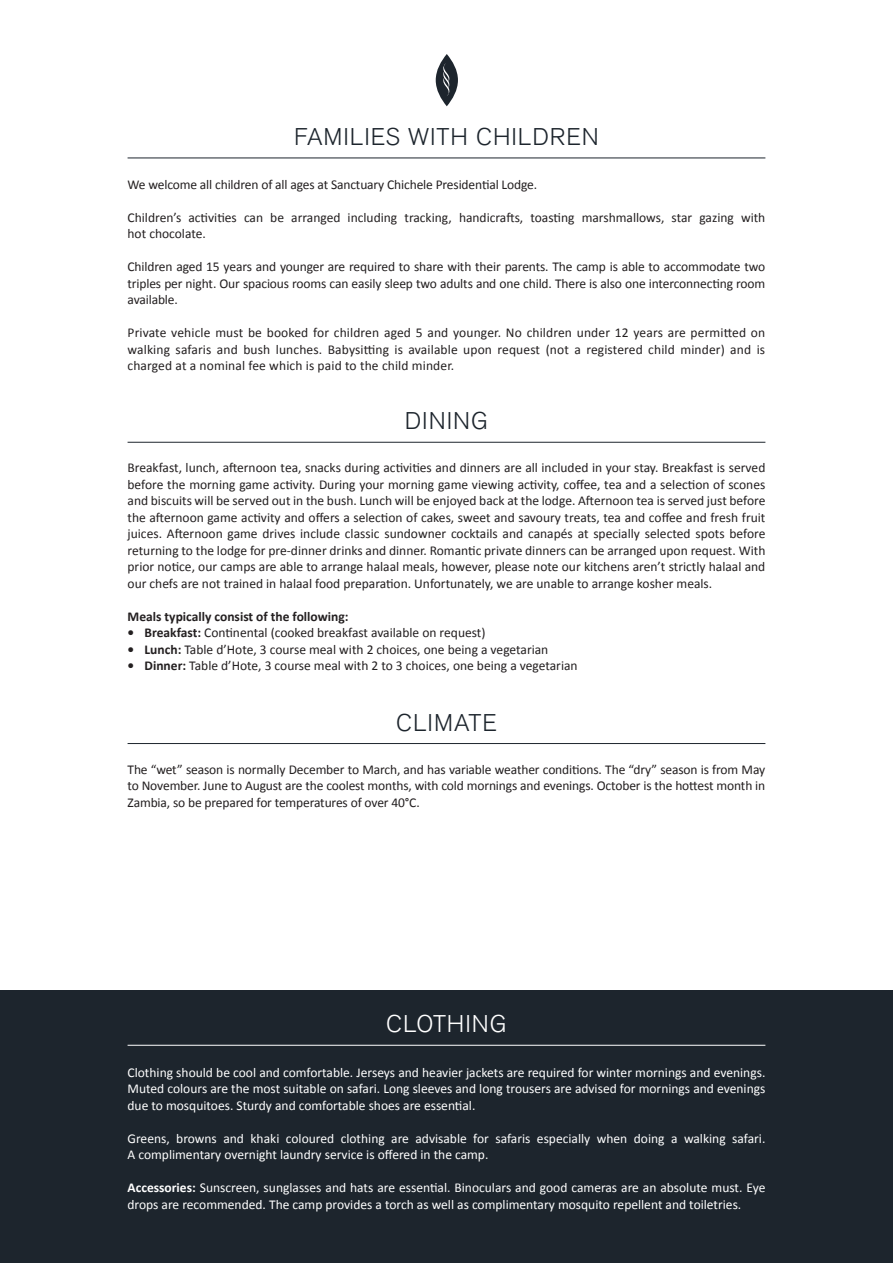
<style>
.page{position:relative;width:893px;height:1263px;background:#fff}
.page>*{position:absolute;margin:0;border:0;box-sizing:border-box;transform-origin:0 0}
.t1{font:300 24px "Akzidenz Grotesk BQ";letter-spacing:.04em;color:#1d252d}
.t2{font:300 24px "Akzidenz Grotesk BQ";letter-spacing:.04em;color:#fff}
.t3{font:13.5px/16.5px "Calibri";color:#231f20;text-align:justify}
.t4{font:13.5px/16.5px "Calibri";color:#fff}
.t5{font:700 13.5px "Calibri";color:#231f20}
.s1{font-weight:700}
</style>
<div class="page">
<hr style="left:128px;top:158px;width:637px;height:1px;background:#1d252d">
<svg style="left:436px;top:54px;width:22px;height:52px"></svg>
<hr style="left:128px;top:442px;width:637px;height:1px;background:#1d252d">
<hr style="left:128px;top:743px;width:637px;height:1px;background:#1d252d">
<div style="left:0;top:991px;width:893px;height:272px;background:#1d252d"></div>
<hr style="left:128px;top:1045px;width:637px;height:1px;background:#fff">
<h1 class="t1" style="left:294px;top:123px;width:306px">FAMILIES WITH CHILDREN</h1>
<p class="t3" style="left:128px;top:176px;width:411px">We welcome all children of all ages at Sanctuary Chichele Presidential Lodge.</p>
<p class="t3" style="left:128px;top:209px;width:639px">Children’s activities can be arranged including tracking, handicrafts, toasting marshmallows, star gazing with hot chocolate.</p>
<p class="t3" style="left:128px;top:259px;width:639px">Children aged 15 years and younger are required to share with their parents. The camp is able to accommodate two triples per night. Our spacious rooms can easily sleep two adults and one child. There is also one interconnecting room available.</p>
<p class="t3" style="left:128px;top:325px;width:639px">Private vehicle must be booked for children aged 5 and younger. No children under 12 years are permitted on walking safaris and bush lunches. Babysitting is available upon request (not a registered child minder) and is charged at a nominal fee which is paid to the child minder.</p>
<h1 class="t1" style="left:405px;top:407px;width:85px">DINING</h1>
<p class="t3" style="left:128px;top:460px;width:639px">Breakfast, lunch, afternoon tea, snacks during activities and dinners are all included in your stay. Breakfast is served before the morning game activity. During your morning game viewing activity, coffee, tea and a selection of scones and biscuits will be served out in the bush. Lunch will be enjoyed back at the lodge. Afternoon tea is served just before the afternoon game activity and offers a selection of cakes, sweet and savoury treats, tea and coffee and fresh fruit juices. Afternoon game drives include classic sundowner cocktails and canapés at specially selected spots before returning to the lodge for pre-dinner drinks and dinner. Romantic private dinners can be arranged upon request. With prior notice, our camps are able to arrange halaal meals, however, please note our kitchens aren’t strictly halaal and our chefs are not trained in halaal food preparation. Unfortunately, we are unable to arrange kosher meals.</p>
<p class="t5" style="left:128px;top:608px;width:223px">Meals typically consist of the following:</p>
<p class="t3" style="left:128px;top:625px;width:359px"><span class="s1">• Breakfast:</span> Continental (cooked breakfast available on request)</p>
<p class="t3" style="left:128px;top:641px;width:422px"><span class="s1">• Lunch:</span> Table d’Hote, 3 course meal with 2 choices, one being a vegetarian</p>
<p class="t3" style="left:128px;top:658px;width:452px"><span class="s1">• Dinner:</span> Table d’Hote, 3 course meal with 2 to 3 choices, one being a vegetarian</p>
<h1 class="t1" style="left:396px;top:709px;width:102px">CLIMATE</h1>
<p class="t3" style="left:128px;top:761px;width:639px">The “wet” season is normally December to March, and has variable weather conditions. The “dry” season is from May to November. June to August are the coolest months, with cold mornings and evenings. October is the hottest month in Zambia, so be prepared for temperatures of over 40°C.</p>
<h1 class="t2" style="left:386px;top:1010px;width:122px">CLOTHING</h1>
<p class="t4" style="left:128px;top:1064px;width:639px;text-align:justify">Clothing should be cool and comfortable. Jerseys and heavier jackets are required for winter mornings and evenings.<br>Muted colours are the most suitable on safari. Long sleeves and long trousers are advised for mornings and evenings due to mosquitoes. Sturdy and comfortable shoes are essential.</p>
<p class="t4" style="left:128px;top:1130px;width:639px">Greens, browns and khaki coloured clothing are advisable for safaris especially when doing a walking safari.<br>A complimentary overnight laundry service is offered in the camp.</p>
<p class="t4" style="left:128px;top:1179px;width:639px"><span class="s1">Accessories:</span> Sunscreen, sunglasses and hats are essential. Binoculars and good cameras are an absolute must. Eye drops are recommended. The camp provides a torch as well as complimentary mosquito repellent and toiletries.</p>
</div>
